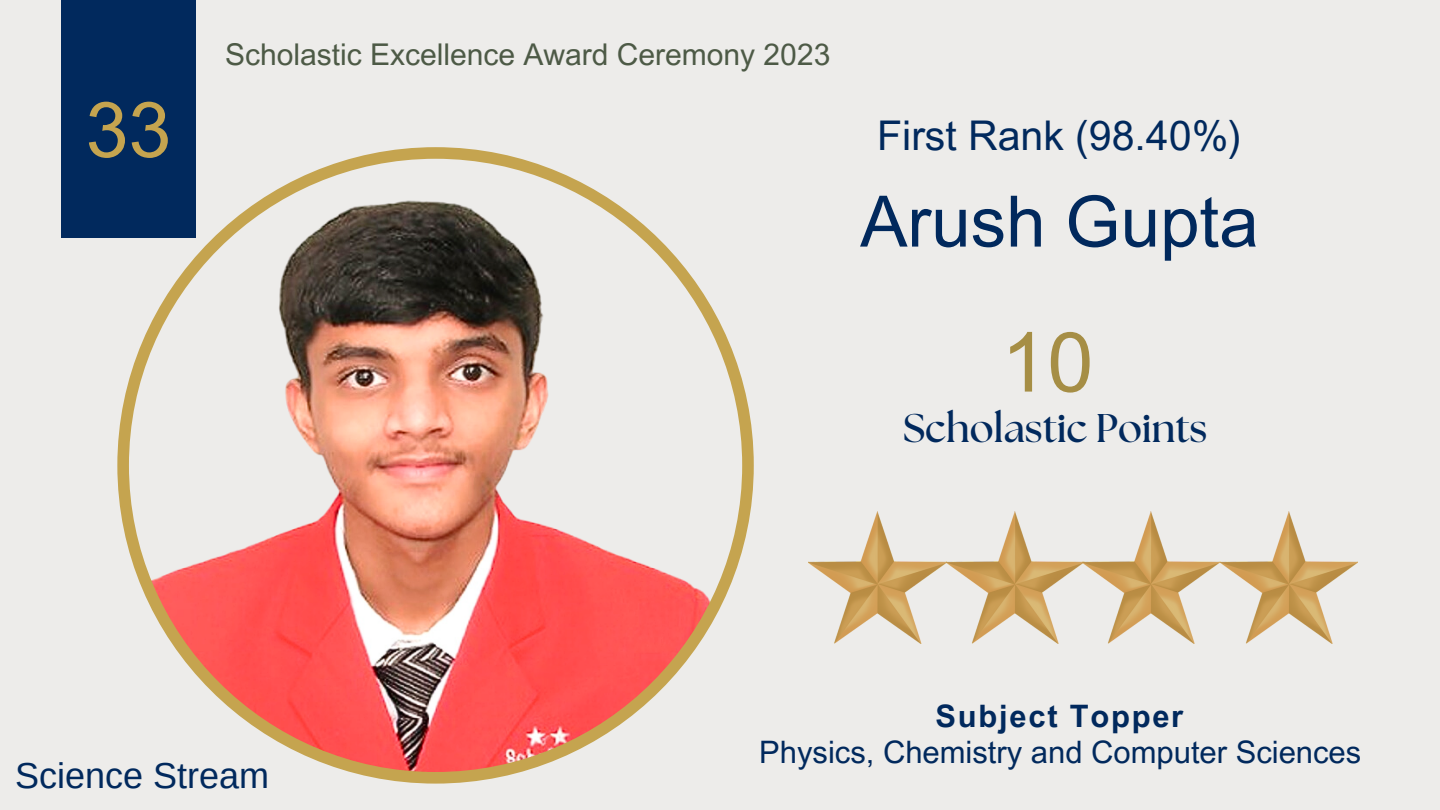
<style>
.page{position:relative;width:1440px;height:810px;background:#edecea}
.page>*{position:absolute;margin:0;border:0;box-sizing:border-box;transform-origin:0 0}
.t1{font:83px "Arial MT Pro";color:#a68e45}
.t2{font:77px "Arial MT Pro";color:#c5a44f}
.t3{font:71px "Arial MT Pro";color:#01295d}
.t4{font:41px "Arial MT Pro";color:#01295d}
.t5{font:700 40px "The Seasons";color:#01295d}
.t6{font:36px "Arimo";color:#01295d}
.t7{font:31px "Arial MT Pro";color:#01295d}
.t8{font:700 31px "Arial MT Pro";letter-spacing:.055em;color:#01295d}
.t9{font:30px "Arial MT Pro";color:#4d5a46}
</style>
<div class="page">
<div style="left:61px;top:0;width:135px;height:237px;background:#01295d"></div>
<img style="left:809px;top:512px;width:273px;height:132px">
<img style="left:1082px;top:512px;width:276px;height:132px">
<svg style="left:117px;top:147px;width:637px;height:637px"></svg>
<p class="t2" style="left:86px;top:101px;width:87px">33</p>
<p class="t9" style="left:225px;top:43px;width:607px">Scholastic Excellence Award Ceremony 2023</p>
<p class="t4" style="left:877px;top:121px;width:366px">First Rank (98.40%)</p>
<p class="t3" style="left:860px;top:195px;width:400px">Arush Gupta</p>
<p class="t1" style="left:1001px;top:331px;width:94px">10</p>
<p class="t5" style="left:903px;top:410px;width:306px">Scholastic Points</p>
<p class="t6" style="left:15px;top:756px;width:255px">Science Stream</p>
<p class="t8" style="left:935px;top:704px;width:249px">Subject Topper</p>
<p class="t7" style="left:759px;top:741px;width:604px">Physics, Chemistry and Computer Sciences</p>
</div>
